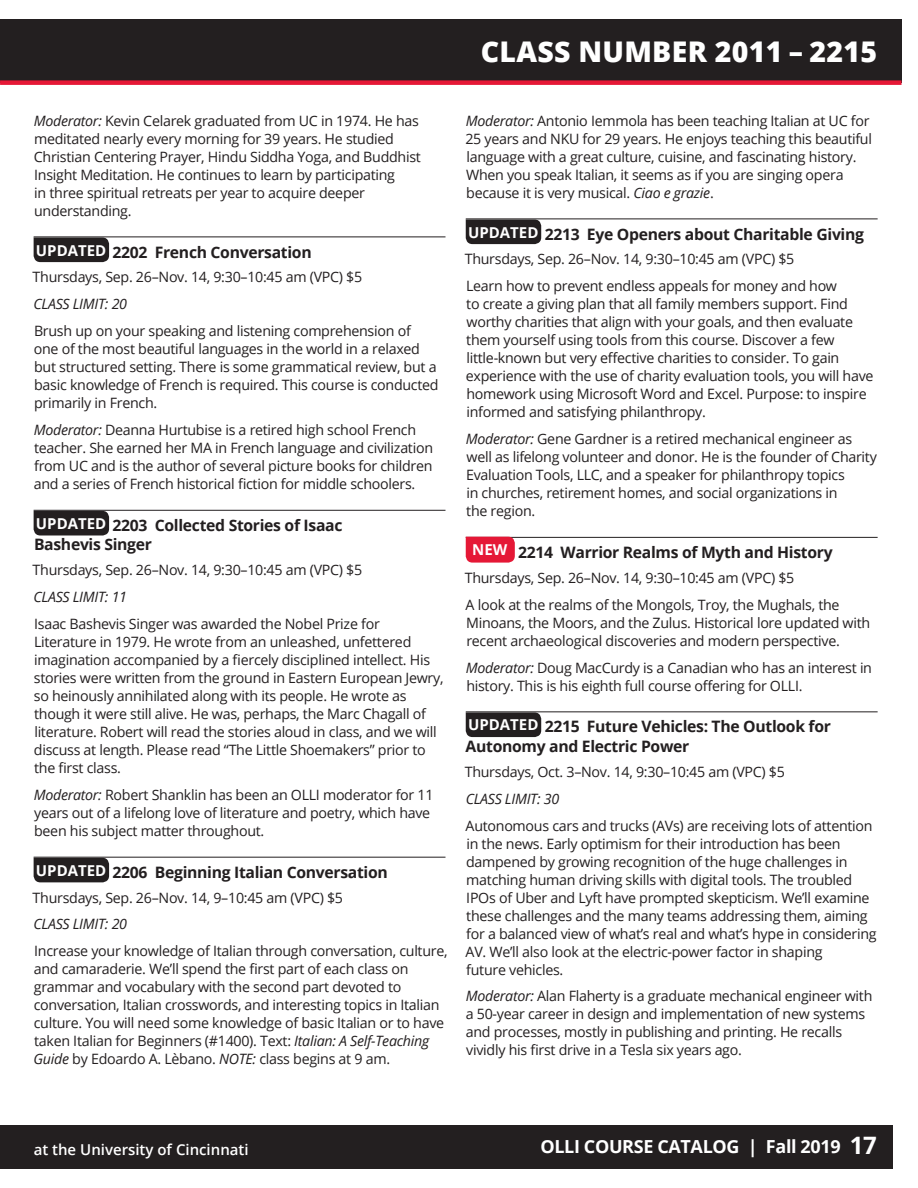
<style>
.page{position:relative;width:918px;height:1188px;background:#fff}
.page>*{position:absolute;margin:0;border:0;box-sizing:border-box;transform-origin:0 0}
.t1{font:800 28.5px "Open Sans";letter-spacing:.01em;color:#fff}
.t2{font:700 18px "Open Sans";letter-spacing:-.02em;color:#fff}
.t3{font:700 15.75px/19.5px "Open Sans";letter-spacing:-.02em;color:#231f20}
.t4{font:600 15px "Open Sans";color:#fff}
.t5{font:14.25px/18px "Open Sans";letter-spacing:-.02em;color:#231f20}
.t6{font:italic 14.25px "Open Sans";letter-spacing:-.02em;color:#231f20}
.s1{font-style:italic}
.s2{font-size:15px;color:#fff}
.s3{font-size:24px}
</style>
<div class="page">
<div style="left:0;top:1125px;width:892px;height:44px;background:#231f20"></div>
<div style="left:0;top:19px;width:902px;height:64px;background:#231f20"></div>
<div style="left:0;top:80px;width:902px;height:5px;background:#e51836"></div>
<hr style="left:34px;top:237px;width:411px;height:1px;background:#231f20">
<hr style="left:34px;top:510px;width:411px;height:1px;background:#231f20">
<hr style="left:34px;top:857px;width:411px;height:1px;background:#231f20">
<div style="left:34px;top:237px;width:75px;height:25px;background:#231f20"></div>
<div style="left:34px;top:511px;width:75px;height:24px;background:#231f20"></div>
<div style="left:34px;top:858px;width:75px;height:24px;background:#231f20"></div>
<hr style="left:466px;top:219px;width:412px;height:1px;background:#231f20">
<hr style="left:466px;top:537px;width:412px;height:1px;background:#231f20">
<hr style="left:466px;top:711px;width:412px;height:1px;background:#231f20">
<div style="left:466px;top:219px;width:75px;height:25px;background:#231f20"></div>
<svg style="left:466px;top:537px;width:49px;height:26px"></svg>
<div style="left:466px;top:712px;width:75px;height:25px;background:#231f20"></div>
<h1 class="t1" style="left:481px;top:30px;width:398px">CLASS NUMBER 2011 – 2215</h1>
<p class="t5" style="left:34px;top:111px;width:389px"><span class="s1">Moderator:</span> Kevin Celarek graduated from UC in 1974. He has meditated nearly every morning for 39 years. He studied Christian Centering Prayer, Hindu Siddha Yoga, and Buddhist Insight Meditation. He continues to learn by participating<br>in three spiritual retreats per year to acquire deeper understanding.</p>
<p class="t3" style="left:36px;top:242px;width:277px"><span class="s2">UPDATED</span> 2202 French Conversation</p>
<p class="t5" style="left:33px;top:268px;width:331px">Thursdays, Sep. 26–Nov. 14, 9:30–10:45 am (VPC) $5</p>
<p class="t6" style="left:34px;top:294px;width:95px">CLASS LIMIT: 20</p>
<p class="t5" style="left:34px;top:322px;width:406px">Brush up on your speaking and listening comprehension of one of the most beautiful languages in the world in a relaxed but structured setting. There is some grammatical review, but a basic knowledge of French is required. This course is conducted primarily in French.</p>
<p class="t5" style="left:34px;top:420px;width:401px"><span class="s1">Moderator:</span> Deanna Hurtubise is a retired high school French teacher. She earned her MA in French language and civilization from UC and is the author of several picture books for children and a series of French historical fiction for middle schoolers.</p>
<p class="t3" style="left:34px;top:515px;width:310px"><span class="s2">UPDATED</span> 2203 Collected Stories of Isaac<br>Bashevis Singer</p>
<p class="t5" style="left:33px;top:561px;width:331px">Thursdays, Sep. 26–Nov. 14, 9:30–10:45 am (VPC) $5</p>
<p class="t6" style="left:34px;top:587px;width:95px">CLASS LIMIT: 11</p>
<p class="t5" style="left:34px;top:614px;width:411px">Isaac Bashevis Singer was awarded the Nobel Prize for Literature in 1979. He wrote from an unleashed, unfettered imagination accompanied by a fiercely disciplined intellect. His stories were written from the ground in Eastern European Jewry, so heinously annihilated along with its people. He wrote as though it were still alive. He was, perhaps, the Marc Chagall of literature. Robert will read the stories aloud in class, and we will discuss at length. Please read “The Little Shoemakers” prior to the first class.</p>
<p class="t5" style="left:34px;top:785px;width:401px"><span class="s1">Moderator:</span> Robert Shanklin has been an OLLI moderator for 11 years out of a lifelong love of literature and poetry, which have been his subject matter throughout.</p>
<p class="t3" style="left:36px;top:862px;width:353px"><span class="s2">UPDATED</span> 2206 Beginning Italian Conversation</p>
<p class="t5" style="left:33px;top:888px;width:312px">Thursdays, Sep. 26–Nov. 14, 9–10:45 am (VPC) $5</p>
<p class="t6" style="left:34px;top:915px;width:95px">CLASS LIMIT: 20</p>
<p class="t5" style="left:34px;top:942px;width:416px">Increase your knowledge of Italian through conversation, culture, and camaraderie. We’ll spend the first part of each class on grammar and vocabulary with the second part devoted to conversation, Italian crosswords, and interesting topics in Italian culture. You will need some knowledge of basic Italian or to have taken Italian for Beginners (#1400). Text: <span class="s1">Italian: A Self-Teaching Guide</span> by Edoardo A. Lèbano. <span class="s1">NOTE:</span> class begins at 9 am.</p>
<p class="t5" style="left:465px;top:111px;width:408px"><span class="s1">Moderator:</span> Antonio Iemmola has been teaching Italian at UC for 25 years and NKU for 29 years. He enjoys teaching this beautiful language with a great culture, cuisine, and fascinating history.<br>When you speak Italian, it seems as if you are singing opera because it is very musical. <span class="s1">Ciao e grazie</span>.</p>
<p class="t3" style="left:468px;top:224px;width:398px"><span class="s2">UPDATED</span> 2213 Eye Openers about Charitable Giving</p>
<p class="t5" style="left:465px;top:245px;width:374px;line-height:26.8px">Thursdays, Sep. 26–Nov. 14, 9:30–10:45 am (VPC) $5<br>Learn how to prevent endless appeals for money and how</p>
<p class="t5" style="left:466px;top:295px;width:409px">to create a giving plan that all family members support. Find worthy charities that align with your goals, and then evaluate them yourself using tools from this course. Discover a few little-known but very effective charities to consider. To gain experience with the use of charity evaluation tools, you will have homework using Microsoft Word and Excel. Purpose: to inspire informed and satisfying philanthropy.</p>
<p class="t5" style="left:466px;top:430px;width:412px"><span class="s1">Moderator:</span> Gene Gardner is a retired mechanical engineer as well as lifelong volunteer and donor. He is the founder of Charity Evaluation Tools, LLC, and a speaker for philanthropy topics<br>in churches, retirement homes, and social organizations in<br>the region.</p>
<p class="t3" style="left:472px;top:542px;width:362px"><sup>NEW</sup> 2214 Warrior Realms of Myth and History</p>
<p class="t5" style="left:465px;top:564px;width:376px;line-height:26.8px">Thursdays, Sep. 26–Nov. 14, 9:30–10:45 am (VPC) $5<br>A look at the realms of the Mongols, Troy, the Mughals, the</p>
<p class="t5" style="left:466px;top:613px;width:406px">Minoans, the Moors, and the Zulus. Historical lore updated with recent archaeological discoveries and modern perspective.</p>
<p class="t5" style="left:466px;top:658px;width:408px"><span class="s1">Moderator:</span> Doug MacCurdy is a Canadian who has an interest in history. This is his eighth full course offering for OLLI.</p>
<p class="t3" style="left:466px;top:717px;width:367px"><span class="s2">UPDATED</span> 2215 Future Vehicles: The Outlook for<br>Autonomy and Electric Power</p>
<p class="t5" style="left:465px;top:762px;width:322px">Thursdays, Oct. 3–Nov. 14, 9:30–10:45 am (VPC) $5</p>
<p class="t6" style="left:466px;top:789px;width:95px">CLASS LIMIT: 30</p>
<p class="t5" style="left:466px;top:816px;width:413px">Autonomous cars and trucks (AVs) are receiving lots of attention in the news. Early optimism for their introduction has been dampened by growing recognition of the huge challenges in matching human driving skills with digital tools. The troubled IPOs of Uber and Lyft have prompted skepticism. We’ll examine these challenges and the many teams addressing them, aiming for a balanced view of what’s real and what’s hype in considering AV. We’ll also look at the electric-power factor in shaping<br>future vehicles.</p>
<p class="t5" style="left:466px;top:987px;width:408px"><span class="s1">Moderator:</span> Alan Flaherty is a graduate mechanical engineer with a 50-year career in design and implementation of new systems and processes, mostly in publishing and printing. He recalls vividly his first drive in a Tesla six years ago.</p>
<p class="t4" style="left:34px;top:1139px;width:216px">at the University of Cincinnati</p>
<p class="t2" style="left:540px;top:1134px;width:338px">OLLI COURSE CATALOG | Fall 2019 <span class="s3">17</span></p>
</div>
